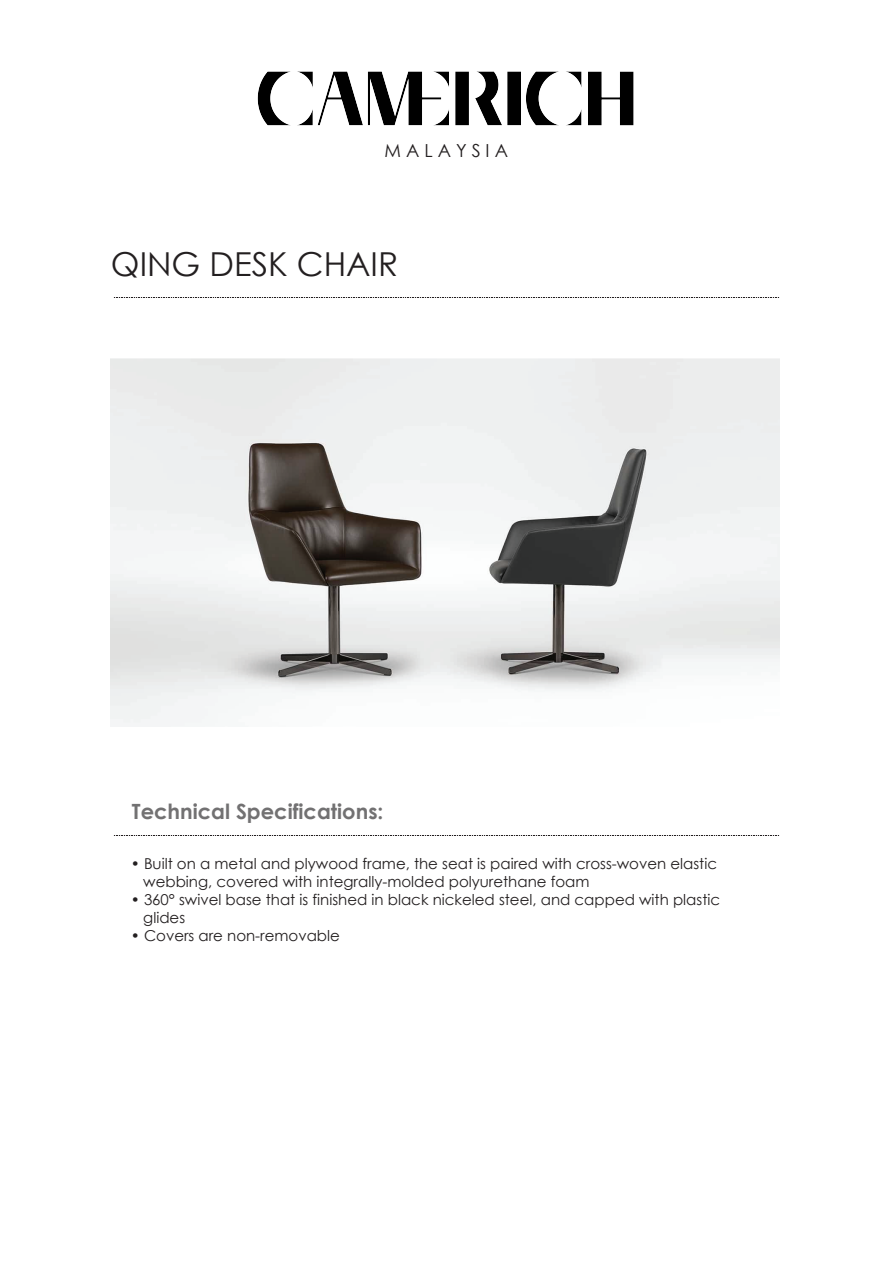
<style>
.page{position:relative;width:893px;height:1263px;background:#fff}
.page>*{position:absolute;margin:0;border:0;box-sizing:border-box;transform-origin:0 0}
.t1{font:33px "Century Gothic";color:#231f20}
.t2{font:700 21px "Century Gothic";color:#727172}
.t3{font:18px "Century Gothic";color:#231f20}
.t4{font:15px/18px "Century Gothic";color:#231f20}
</style>
<div class="page">
<img style="left:257px;top:71px;width:377px;height:55px">
<svg style="left:114px;top:835px;width:665px;height:1px"></svg>
<svg style="left:114px;top:297px;width:665px;height:1px"></svg>
<img style="left:111px;top:358px;width:668px;height:368px">
<p class="t3" style="left:385px;top:140px;width:125px">M A L A Y S I A</p>
<h1 class="t1" style="left:111px;top:244px;width:289px">QING DESK CHAIR</h1>
<h2 class="t2" style="left:132px;top:798px;width:253px">Technical Specifications:</h2>
<p class="t4" style="left:143px;top:854px;width:575px;text-indent:-12px">• Built on a metal and plywood frame, the seat is paired with cross-woven elastic webbing, covered with integrally-molded polyurethane foam</p>
<p class="t4" style="left:143px;top:890px;width:578px;text-indent:-12px">• 360° swivel base that is finished in black nickeled steel, and capped with plastic glides</p>
<p class="t4" style="left:131px;top:926px;width:211px">• Covers are non-removable</p>
</div>
